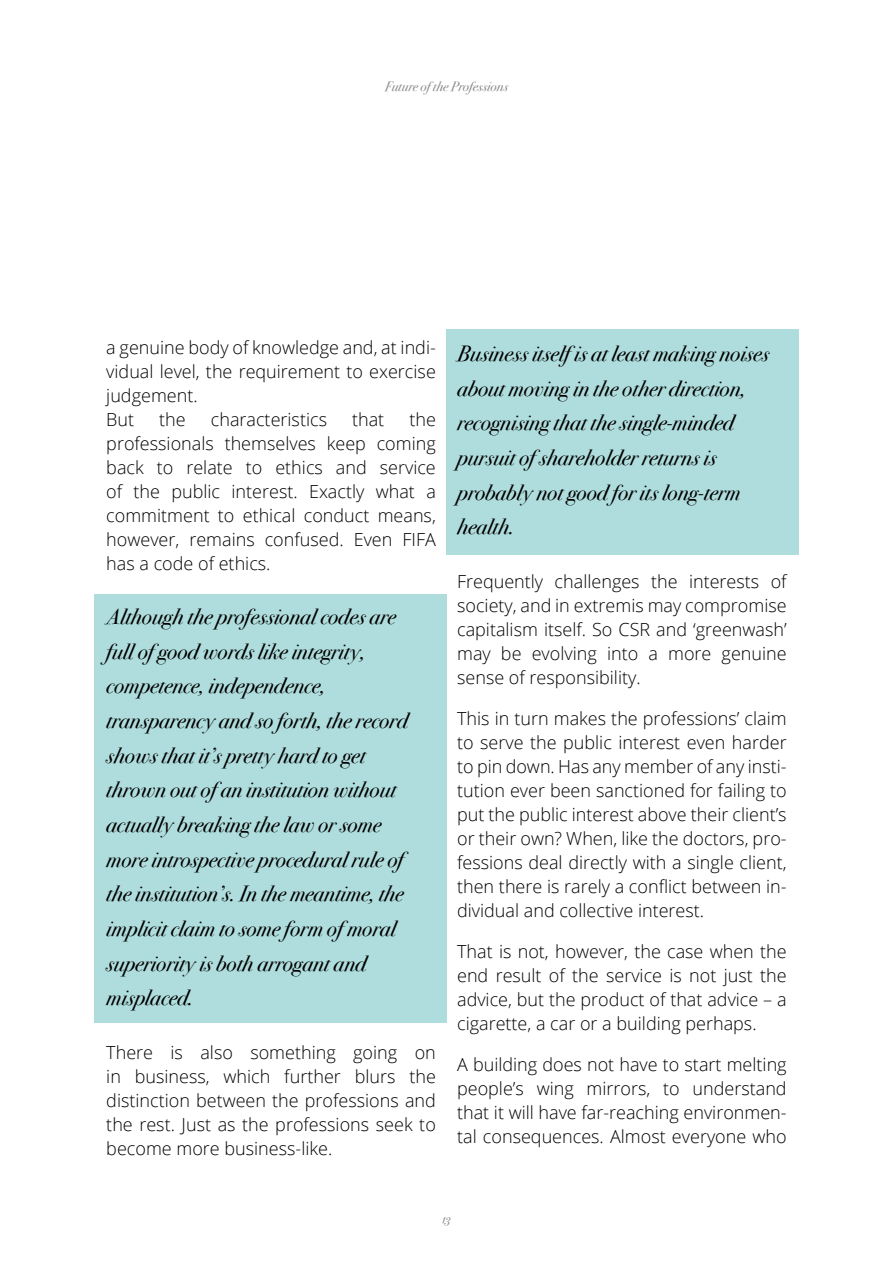
<style>
.page{position:relative;width:893px;height:1263px;background:#fff}
.page>*{position:absolute;margin:0;border:0;box-sizing:border-box;transform-origin:0 0}
.t1{font:italic 21.9px/34.7px "Bodoni Svty Two OSITCTT";color:#000}
.t2{font:300 18px/24px "Open Sans";color:#000;text-align:justify}
.t3{font:italic 13.5px "Bodoni Svty Two OSITCTT";color:#8b8b89}
</style>
<div class="page">
<div style="left:94px;top:594px;width:352px;height:429px;background:#afdcdc"></div>
<div style="left:446px;top:330px;width:353px;height:225px;background:#afdcdc"></div>
<p class="t3" style="left:385px;top:79px;width:125px">Future of the Professions</p>
<p class="t2" style="left:106px;top:335px;width:331px;text-align:left">a genuine body of knowledge and, at indi&shy;vidual level, the requirement to exercise judgement.<br>But</p>
<p class="t2" style="left:106px;top:407px;width:331px;text-indent:303px">the professionals themselves keep coming back to relate to ethics and service of the public interest. Exactly what a commitment to ethical conduct means, however, remains confused. Even FIFA has a code of ethics.</p>
<p class="t1" style="left:106px;top:599px;width:303px">Although the professional codes are full of good words like integrity, competence, independence, transparency and so forth, the record shows that it’s pretty hard to get thrown out of an institution without actually breaking the law or some more introspective procedural rule of the institution’s. In the meantime, the implicit claim to some form of moral superiority is both arrogant and misplaced.</p>
<p class="t2" style="left:106px;top:1040px;width:331px">There is also something going on in business, which further blurs the distinction between the professions and the rest. Just as the professions seek to become more business-like.</p>
<p class="t2" style="left:159px;top:407px;width:28px">the</p>
<p class="t2" style="left:211px;top:407px;width:118px">characteristics</p>
<p class="t2" style="left:352px;top:407px;width:34px">that</p>
<p class="t1" style="left:457px;top:336px;width:313px">Business itself is at least making noises about moving in the other direction, recognising that the single-minded pursuit of shareholder returns is probably not good for its long-term health.</p>
<p class="t2" style="left:457px;top:569px;width:331px">Frequently challenges the interests of society, and in extremis may compromise capitalism itself. So CSR and ‘greenwash’ may be evolving into a more genuine sense of responsibility.</p>
<p class="t2" style="left:457px;top:706px;width:331px">This in turn makes the professions’ claim to serve the public interest even harder to pin down. Has any member of any insti&shy;tution ever been sanctioned for failing to put the public interest above their client’s or their own? When, like the doctors, pro&shy;fessions deal directly with a single client, then there is rarely a conflict between in&shy;dividual and collective interest.</p>
<p class="t2" style="left:457px;top:939px;width:331px">That is not, however, the case when the end result of the service is not just the advice, but the product of that advice – a cigarette, a car or a building perhaps.</p>
<p class="t2" style="left:457px;top:1052px;width:331px">A building does not have to start melting people’s wing mirrors, to understand that it will have far-reaching environmen&shy;tal consequences. Almost everyone who</p>
<p class="t3" style="left:442px;top:1210px;width:10px">13</p>
</div>
